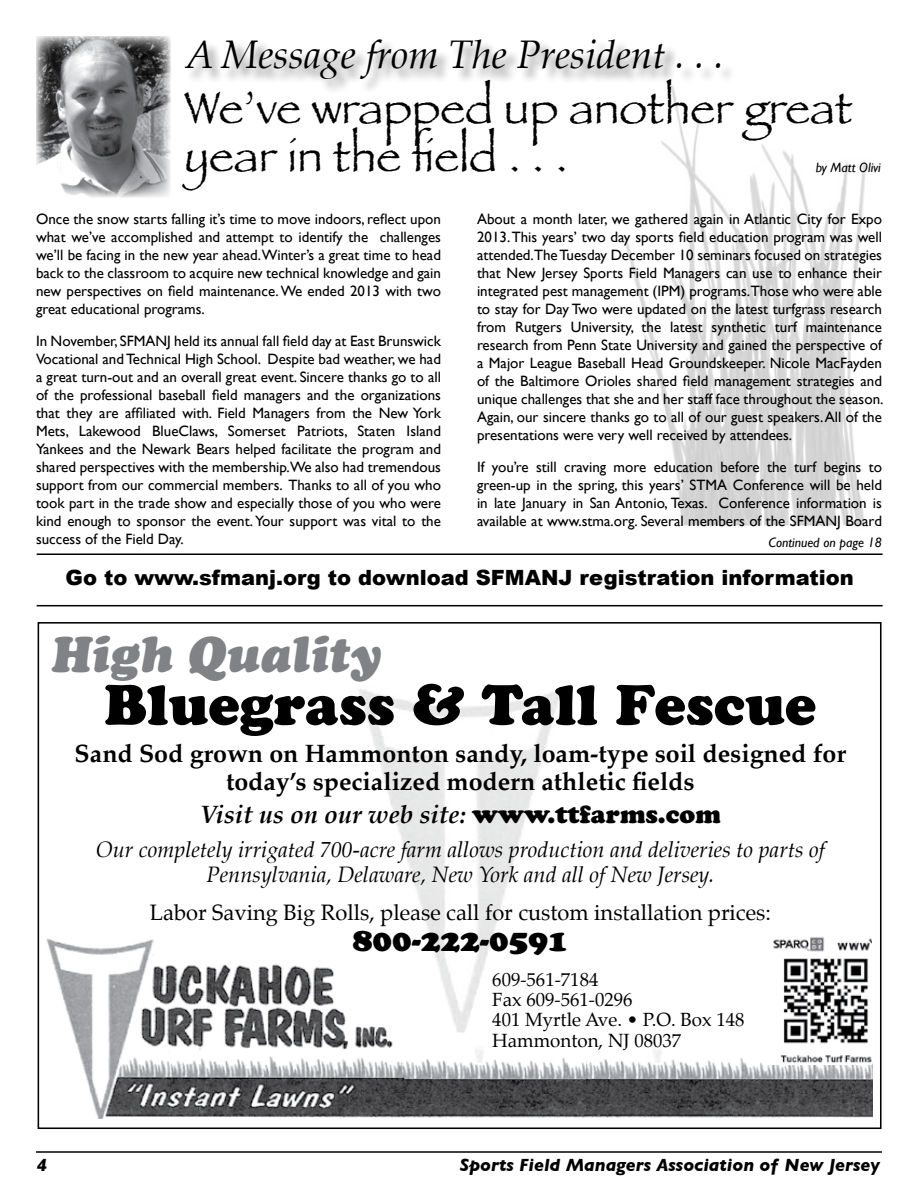
<style>
.page{position:relative;width:918px;height:1188px;background:#fff}
.page>*{position:absolute;margin:0;border:0;box-sizing:border-box;transform-origin:0 0}
.t1{font:56.1px "Cooper Black Std";color:#000}
.t2{font:italic 49.95px "Cooper Black Std";color:#808285}
.t3{font:46.5px/48px "Papyrus";color:#000}
.t4{font:italic 39px "Palatino";color:#000}
.t5{font:31.2px "Cooper Black Std";color:#000}
.t6{font:700 24.9px/28px "Palatino";color:#000;text-align:center}
.t7{font:italic 700 24.9px "Palatino";color:#000}
.t8{font:italic 21.9px/24.9px "Palatino";color:#000;text-align:center}
.t9{font:21.9px "Palatino";color:#000}
.t10{font:900 21px "Arial";color:#000}
.t11{font:18.75px/20.2px "Palatino";color:#000}
.t12{font:italic 700 18px "Gill Sans";color:#000}
.t13{font:15px/18px "Gill Sans";color:#000;text-align:justify}
.t14{font:italic 13.5px "Gill Sans";color:#000}
.s1{font-family:"Cooper Black Std";font-weight:400;font-style:normal}
</style>
<div class="page">
<hr style="left:36px;top:1151px;width:846px;height:2px;background:#000">
<img style="left:625px;top:94px;width:241px;height:432px">
<div style="left:184px;top:39px;width:550px;height:55px;background:#000;opacity:.5"></div>
<img style="left:36px;top:36px;width:135px;height:162px">
<hr style="left:37px;top:605px;width:846px;height:1px;background:#000">
<hr style="left:37px;top:554px;width:846px;height:1px;background:#000">
<img style="left:359px;top:689px;width:202px;height:236px">
<img style="left:46px;top:925px;width:541px;height:194px">
<img style="left:587px;top:1049px;width:285px;height:69px">
<img style="left:770px;top:937px;width:102px;height:127px">
<h3 class="t4" style="left:185px;top:22px;width:540px">A Message from The President . . .</h3>
<h3 class="t3" style="left:184px;top:83px;width:669px">We’ve wrapped up another great year in the field . . .</h3>
<p class="t14" style="left:816px;top:159px;width:67px">by Matt Olivi</p>
<p class="t13" style="left:36px;top:210px;width:407px">Once the snow starts falling it’s time to move indoors, reflect upon what we’ve accomplished and attempt to identify the challenges we’ll be facing in the new year ahead.Winter’s a great time to head back to the classroom to acquire new technical knowledge and gain new perspectives on field maintenance. We ended 2013 with two great educational programs.</p>
<p class="t13" style="left:36px;top:332px;width:407px">In November, SFMANJ held its annual fall field day at East Brunswick Vocational and Technical High School. Despite bad weather, we had a great turn-out and an overall great event. Sincere thanks go to all of the professional baseball field managers and the organizations that they are affiliated with. Field Managers from the New York Mets, Lakewood BlueClaws, Somerset Patriots, Staten Island Yankees and the Newark Bears helped facilitate the program and shared perspectives with the membership.We also had tremendous support from our commercial members. Thanks to all of you who took part in the trade show and especially those of you who were kind enough to sponsor the event. Your support was vital to the success of the Field Day.</p>
<p class="t13" style="left:477px;top:210px;width:408px">About a month later, we gathered again in Atlantic City for Expo 2013. This years’ two day sports field education program was well attended.The Tuesday December 10 seminars focused on strategies that New Jersey Sports Field Managers can use to enhance their integrated pest management (IPM) programs.Those who were able to stay for Day Two were updated on the latest turfgrass research from Rutgers University, the latest synthetic turf maintenance research from Penn State University and gained the perspective of a Major League Baseball Head Groundskeeper. Nicole MacFayden of the Baltimore Orioles shared field management strategies and unique challenges that she and her staff face throughout the season.<br>Again, our sincere thanks go to all of our guest speakers. All of the presentations were very well received by attendees.</p>
<p class="t13" style="left:477px;top:458px;width:407px">If you’re still craving more education before the turf begins to green-up in the spring, this years’ STMA Conference will be held in late January in San Antonio, Texas. Conference information is available at www.stma.org. Several members of the SFMANJ Board</p>
<p class="t14" style="left:769px;top:534px;width:115px">Continued on page 18</p>
<h3 class="t10" style="left:66px;top:563px;width:790px">Go to www.sfmanj.org to download SFMANJ registration information</h3>
<h2 class="t2" style="left:51px;top:623px;width:331px">High Quality</h2>
<h1 class="t1" style="left:104px;top:671px;width:713px">Bluegrass &amp; Tall Fescue</h1>
<h3 class="t6" style="left:75px;top:739px;width:773px">Sand Sod grown on Hammonton sandy, loam-type soil designed for today’s specialized modern athletic fields</h3>
<h3 class="t7" style="left:200px;top:795px;width:522px">Visit us on our web site: <span class="s1">www.ttfarms.com</span></h3>
<h3 class="t8" style="left:96px;top:837px;width:731px">Our completely irrigated 700-acre farm allows production and deliveries to parts of<br>Pennsylvania, Delaware, New York and all of New Jersey.</h3>
<h3 class="t9" style="left:150px;top:894px;width:623px">Labor Saving Big Rolls, please call for custom installation prices:</h3>
<h3 class="t5" style="left:353px;top:921px;width:217px">800-222-0591</h3>
<p class="t11" style="left:492px;top:969px;width:254px">609-561-7184<br>Fax 609-561-0296<br>401 Myrtle Ave. • P.O. Box 148<br>Hammonton, NJ 08037</p>
<p class="t12" style="left:37px;top:1155px;width:12px">4</p>
<p class="t12" style="left:460px;top:1155px;width:421px">Sports Field Managers Association of New Jersey</p>
</div>
